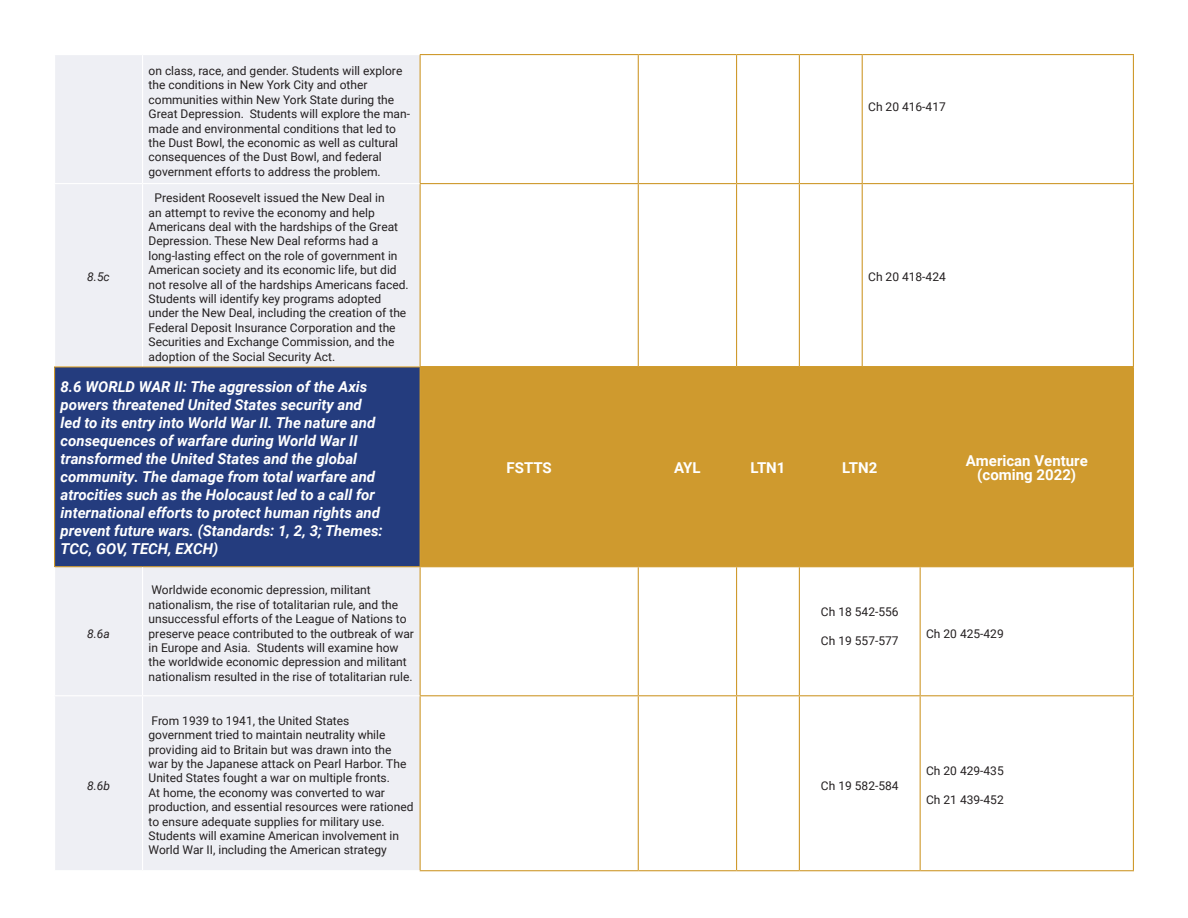
<style>
.page{position:relative;width:1188px;height:918px;background:#fff}
.page>*{position:absolute;margin:0;border:0;box-sizing:border-box;transform-origin:0 0}
.t1{font:italic 700 15px/18px "Roboto";color:#fff}
.t2{font:700 15px/13.5px "Roboto";color:#fff;text-align:center}
.t3{font:12px/14.4px "Roboto";color:#231f20}
.t4{font:italic 12px "Roboto";color:#231f20}
</style>
<div class="page">
<div style="left:55px;top:55px;width:365px;height:311px;background:#eeeff4"></div>
<hr style="left:420px;top:54px;width:218px;height:1px;background:#cf9a2e">
<hr style="left:420px;top:55px;width:1px;height:128px;background:#cf9a2e">
<hr style="left:638px;top:54px;width:99px;height:1px;background:#cf9a2e">
<hr style="left:638px;top:55px;width:1px;height:128px;background:#cf9a2e">
<hr style="left:737px;top:54px;width:62px;height:1px;background:#cf9a2e">
<hr style="left:736px;top:55px;width:1px;height:128px;background:#cf9a2e">
<hr style="left:799px;top:54px;width:63px;height:1px;background:#cf9a2e">
<hr style="left:799px;top:55px;width:1px;height:128px;background:#cf9a2e">
<hr style="left:862px;top:54px;width:272px;height:1px;background:#cf9a2e">
<hr style="left:862px;top:55px;width:1px;height:128px;background:#cf9a2e">
<hr style="left:1133px;top:55px;width:1px;height:128px;background:#cf9a2e">
<hr style="left:420px;top:184px;width:1px;height:182px;background:#cf9a2e">
<hr style="left:638px;top:184px;width:1px;height:182px;background:#cf9a2e">
<hr style="left:736px;top:184px;width:1px;height:182px;background:#cf9a2e">
<hr style="left:799px;top:184px;width:1px;height:182px;background:#cf9a2e">
<hr style="left:862px;top:184px;width:1px;height:182px;background:#cf9a2e">
<hr style="left:1133px;top:184px;width:1px;height:182px;background:#cf9a2e">
<hr style="left:420px;top:183px;width:218px;height:1px;background:#cf9a2e">
<hr style="left:638px;top:183px;width:99px;height:1px;background:#cf9a2e">
<hr style="left:737px;top:183px;width:62px;height:1px;background:#cf9a2e">
<hr style="left:799px;top:183px;width:63px;height:1px;background:#cf9a2e">
<hr style="left:862px;top:183px;width:272px;height:1px;background:#cf9a2e">
<hr style="left:142px;top:55px;width:1px;height:128px;background:#fff">
<hr style="left:54px;top:183px;width:89px;height:1px;background:#fff">
<hr style="left:143px;top:183px;width:277px;height:1px;background:#fff">
<hr style="left:142px;top:184px;width:1px;height:182px;background:#fff">
<div style="left:55px;top:367px;width:365px;height:200px;background:#243c7e"></div>
<div style="left:421px;top:368px;width:712px;height:198px;background:#cf9a2e"></div>
<div style="left:55px;top:567px;width:365px;height:303px;background:#eeeff4"></div>
<hr style="left:420px;top:567px;width:1px;height:128px;background:#cf9a2e">
<hr style="left:638px;top:567px;width:1px;height:128px;background:#cf9a2e">
<hr style="left:736px;top:567px;width:1px;height:128px;background:#cf9a2e">
<hr style="left:799px;top:567px;width:1px;height:128px;background:#cf9a2e">
<hr style="left:920px;top:567px;width:1px;height:128px;background:#cf9a2e">
<hr style="left:1133px;top:567px;width:1px;height:128px;background:#cf9a2e">
<hr style="left:420px;top:696px;width:1px;height:174px;background:#cf9a2e">
<hr style="left:638px;top:696px;width:1px;height:174px;background:#cf9a2e">
<hr style="left:736px;top:696px;width:1px;height:174px;background:#cf9a2e">
<hr style="left:799px;top:696px;width:1px;height:174px;background:#cf9a2e">
<hr style="left:920px;top:696px;width:1px;height:174px;background:#cf9a2e">
<hr style="left:1133px;top:696px;width:1px;height:174px;background:#cf9a2e">
<hr style="left:920px;top:368px;width:1px;height:198px;background:#cf9a2e">
<hr style="left:420px;top:695px;width:218px;height:1px;background:#cf9a2e">
<hr style="left:638px;top:695px;width:99px;height:1px;background:#cf9a2e">
<hr style="left:737px;top:695px;width:62px;height:1px;background:#cf9a2e">
<hr style="left:799px;top:695px;width:121px;height:1px;background:#cf9a2e">
<hr style="left:920px;top:695px;width:214px;height:1px;background:#cf9a2e">
<hr style="left:420px;top:870px;width:218px;height:1px;background:#cf9a2e">
<hr style="left:638px;top:870px;width:99px;height:1px;background:#cf9a2e">
<hr style="left:737px;top:870px;width:62px;height:1px;background:#cf9a2e">
<hr style="left:799px;top:870px;width:121px;height:1px;background:#cf9a2e">
<hr style="left:920px;top:870px;width:214px;height:1px;background:#cf9a2e">
<hr style="left:54px;top:368px;width:1px;height:198px;background:#d09a2c">
<hr style="left:54px;top:566px;width:89px;height:1px;background:#d09a2c">
<hr style="left:143px;top:566px;width:277px;height:1px;background:#d09a2c">
<hr style="left:420px;top:368px;width:1px;height:198px;background:#d09a2c">
<hr style="left:1133px;top:368px;width:1px;height:198px;background:#d09a2c">
<hr style="left:420px;top:566px;width:218px;height:1px;background:#d09a2c">
<hr style="left:638px;top:566px;width:99px;height:1px;background:#d09a2c">
<hr style="left:737px;top:566px;width:62px;height:1px;background:#d09a2c">
<hr style="left:799px;top:566px;width:121px;height:1px;background:#d09a2c">
<hr style="left:920px;top:566px;width:214px;height:1px;background:#d09a2c">
<hr style="left:54px;top:366px;width:89px;height:2px;background:#d09a2c">
<hr style="left:143px;top:366px;width:277px;height:2px;background:#d09a2c">
<hr style="left:420px;top:366px;width:218px;height:2px;background:#d09a2c">
<hr style="left:638px;top:366px;width:99px;height:2px;background:#d09a2c">
<hr style="left:737px;top:366px;width:62px;height:2px;background:#d09a2c">
<hr style="left:799px;top:366px;width:121px;height:2px;background:#d09a2c">
<hr style="left:920px;top:366px;width:214px;height:2px;background:#d09a2c">
<hr style="left:142px;top:567px;width:1px;height:128px;background:#fff">
<hr style="left:54px;top:695px;width:89px;height:1px;background:#fff">
<hr style="left:143px;top:695px;width:277px;height:1px;background:#fff">
<hr style="left:142px;top:696px;width:1px;height:174px;background:#fff">
<p class="t4" style="left:87px;top:269px;width:24px">8.5c</p>
<p class="t3" style="left:149px;top:63px;width:263px">on class, race, and gender. Students will explore the conditions in New York City and other communities within New York State during the Great Depression. Students will explore the man&shy;made and environmental conditions that led to the Dust Bowl, the economic as well as cultural consequences of the Dust Bowl, and federal government efforts to address the problem.</p>
<p class="t3" style="left:149px;top:190px;width:262px;text-indent:6px">President Roosevelt issued the New Deal in<br>an attempt to revive the economy and help Americans deal with the hardships of the Great Depression. These New Deal reforms had a long-lasting effect on the role of government in American society and its economic life, but did not resolve all of the hardships Americans faced.<br>Students will identify key programs adopted under the New Deal, including the creation of the Federal Deposit Insurance Corporation and the Securities and Exchange Commission, and the adoption of the Social Security Act.</p>
<p class="t1" style="left:61px;top:377px;width:324px">8.6 WORLD WAR II: The aggression of the Axis powers threatened United States security and led to its entry into World War II. The nature and consequences of warfare during World War II transformed the United States and the global community. The damage from total warfare and atrocities such as the Holocaust led to a call for international efforts to protect human rights and prevent future wars. (Standards: 1, 2, 3; Themes:<br>TCC, GOV, TECH, EXCH)</p>
<p class="t4" style="left:87px;top:625px;width:24px">8.6a</p>
<p class="t4" style="left:87px;top:777px;width:24px">8.6b</p>
<p class="t3" style="left:149px;top:582px;width:267px">Worldwide economic depression, militant nationalism, the rise of totalitarian rule, and the unsuccessful efforts of the League of Nations to preserve peace contributed to the outbreak of war in Europe and Asia. Students will examine how the worldwide economic depression and militant nationalism resulted in the rise of totalitarian rule.</p>
<p class="t3" style="left:149px;top:713px;width:267px">From 1939 to 1941, the United States<br>government tried to maintain neutrality while providing aid to Britain but was drawn into the war by the Japanese attack on Pearl Harbor. The United States fought a war on multiple fronts.<br>At home, the economy was converted to war production, and essential resources were rationed to ensure adequate supplies for military use.<br>Students will examine American involvement in World War II, including the American strategy</p>
<p class="t3" style="left:868px;top:99px;width:79px">Ch 20 416-417</p>
<p class="t3" style="left:868px;top:269px;width:79px">Ch 20 418-424</p>
<p class="t2" style="left:507px;top:461px;width:47px">FSTTS</p>
<p class="t2" style="left:674px;top:461px;width:28px">AYL</p>
<p class="t2" style="left:750px;top:461px;width:37px">LTN1</p>
<p class="t2" style="left:842px;top:461px;width:37px">LTN2</p>
<p class="t2" style="left:966px;top:454px;width:124px">American Venture (coming 2022)</p>
<p class="t3" style="left:821px;top:604px;width:79px">Ch 18 542-556</p>
<p class="t3" style="left:821px;top:633px;width:79px">Ch 19 557-577</p>
<p class="t3" style="left:926px;top:626px;width:79px">Ch 20 425-429</p>
<p class="t3" style="left:821px;top:778px;width:79px">Ch 19 582-584</p>
<p class="t3" style="left:926px;top:763px;width:79px">Ch 20 429-435</p>
<p class="t3" style="left:926px;top:792px;width:79px">Ch 21 439-452</p>
</div>
